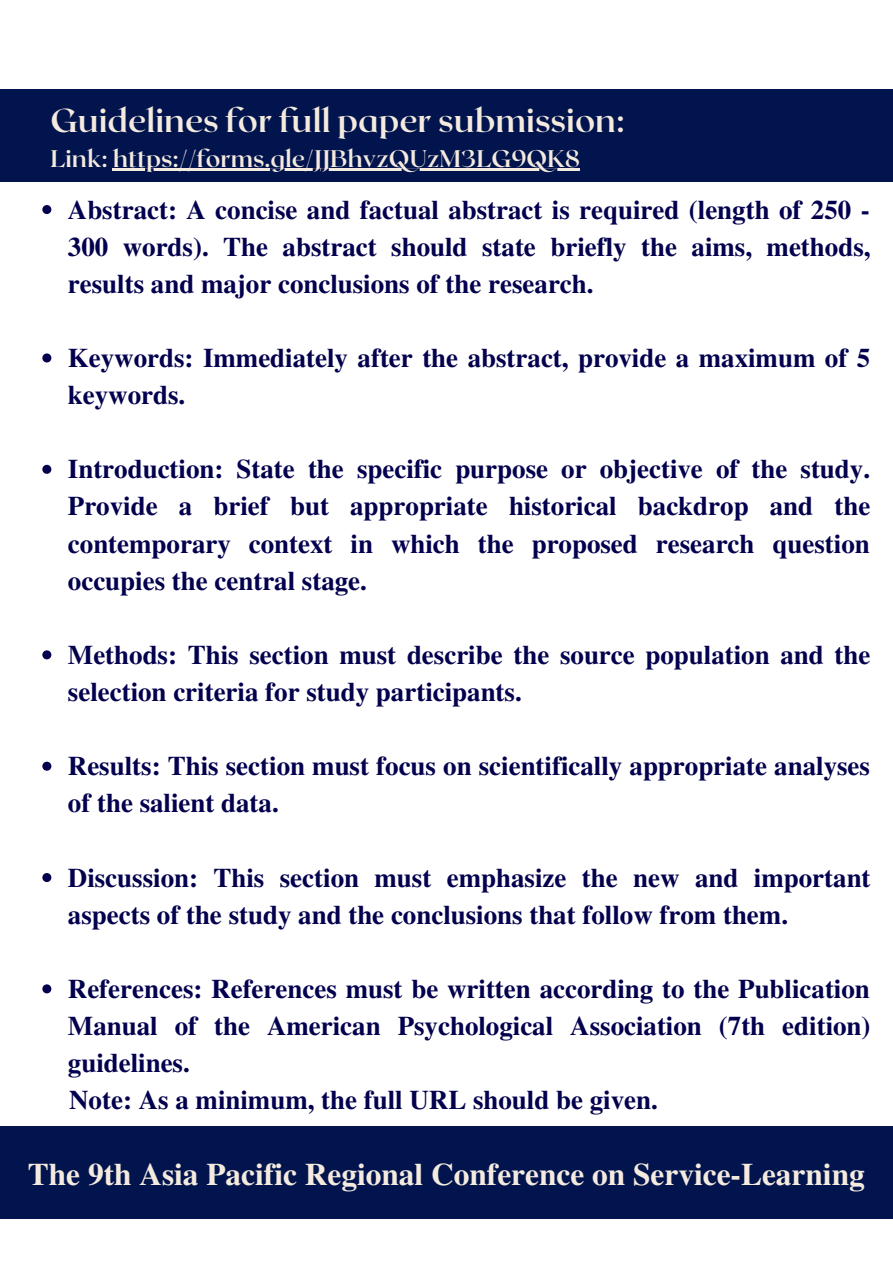
<style>
.page{position:relative;width:893px;height:1264px;background:#fff}
.page>*{position:absolute;margin:0;border:0;box-sizing:border-box;transform-origin:0 0}
.t1{font:700 33px "Roxborough CF";color:#f4eade}
.t2{font:700 31.35px "Te X Gyre Termes";color:#f4eade}
.t3{font:700 26.85px/37px "Te X Gyre Termes";color:#03014e}
.t4{font:700 24px "Roxborough CF";color:#f4eade}
</style>
<div class="page">
<div style="left:0;top:1126px;width:892px;height:92px;background:#01144e"></div>
<svg style="left:42px;top:205px;width:9px;height:9px"></svg>
<svg style="left:42px;top:353px;width:9px;height:9px"></svg>
<svg style="left:42px;top:465px;width:9px;height:9px"></svg>
<svg style="left:42px;top:650px;width:9px;height:9px"></svg>
<svg style="left:42px;top:761px;width:9px;height:9px"></svg>
<svg style="left:42px;top:873px;width:9px;height:9px"></svg>
<svg style="left:42px;top:984px;width:9px;height:9px"></svg>
<div style="left:0;top:89px;width:892px;height:92px;background:#01144e"></div>
<hr style="left:113px;top:169px;width:466px;height:2px;background:#f4eade">
<p class="t1" style="left:50px;top:99px;width:576px">Guidelines for full paper submission:</p>
<p class="t4" style="left:50px;top:142px;width:531px">Link: https://forms.gle/JJBhvzQUzM3LG9QK8</p>
<p class="t3" style="left:68px;top:189px;width:804px;text-align:justify">Abstract: A concise and factual abstract is required (length of 250 - 300 words). The abstract should state briefly the aims, methods, results and major conclusions of the research.</p>
<p class="t3" style="left:68px;top:338px;width:803px">Keywords: Immediately after the abstract, provide a maximum of 5 keywords.</p>
<p class="t3" style="left:68px;top:449px;width:803px;text-align:justify">Introduction: State the specific purpose or objective of the study.<br>Provide a brief but appropriate historical backdrop and the contemporary context in which the proposed research question occupies the central stage.</p>
<p class="t3" style="left:68px;top:635px;width:804px">Methods: This section must describe the source population and the selection criteria for study participants.</p>
<p class="t3" style="left:68px;top:746px;width:803px">Results: This section must focus on scientifically appropriate analyses of the salient data.</p>
<p class="t3" style="left:68px;top:857px;width:804px">Discussion: This section must emphasize the new and important aspects of the study and the conclusions that follow from them.</p>
<p class="t3" style="left:68px;top:968px;width:804px">References: References must be written according to the Publication Manual of the American Psychological Association (7th edition) guidelines.<br>Note: As a minimum, the full URL should be given.</p>
<p class="t2" style="left:28px;top:1149px;width:838px">The 9th Asia Pacific Regional Conference on Service-Learning</p>
</div>
